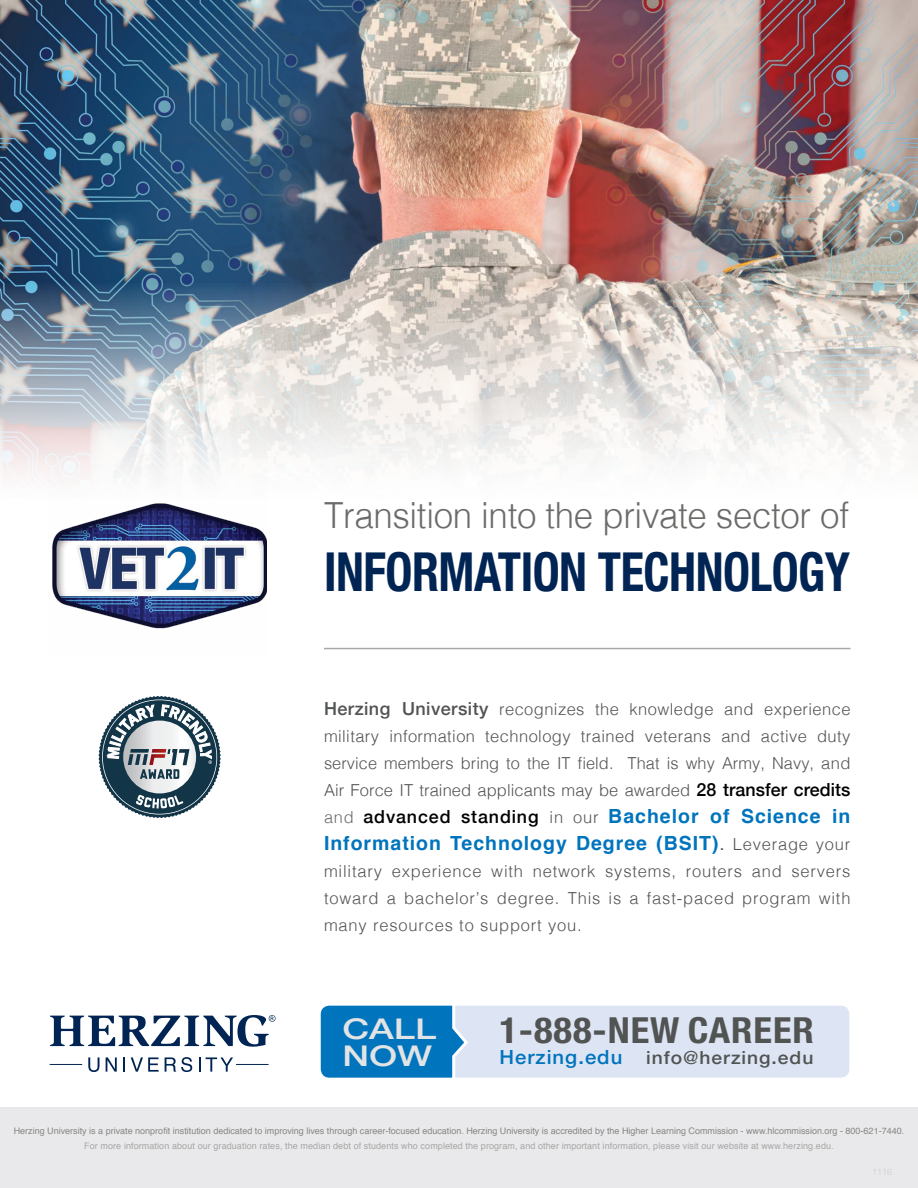
<style>
.page{position:relative;width:918px;height:1188px;background:#fff}
.page>*{position:absolute;margin:0;border:0;box-sizing:border-box;transform-origin:0 0}
.t1{font:700 condensed 54px "Helvetica Neue";letter-spacing:-.01em;color:#002453;scale:.9 1}
.t2{font:300 36px "Helvetica";letter-spacing:-.01em;color:#6b6b69}
.t3{font:700 condensed 36px "Helvetica Neue";letter-spacing:.025em;color:#515452;scale:1.07 1}
.t4{font:500 28.5px/27px "Helvetica Neue";color:#e2e3e4;scale:1.3 1}
.t5{font:700 19.5px/27px "Helvetica";letter-spacing:.05em;color:#0074bd}
.t6{font:500 18px "Helvetica Neue";letter-spacing:.05em;color:#515452;scale:1.07 1}
.t7{font:300 16.5px/27px "Helvetica";letter-spacing:.035em;color:#515452;text-align:justify}
.t8{font:9px "Helvetica";color:#878684}
.t9{font:9px "Helvetica";letter-spacing:.01em;color:#a8a6a5}
.s1{font-family:"Helvetica Neue";font-weight:500;font-size:18px}
.s2{font-family:"Helvetica Neue";font-weight:500;font-size:18px;color:#000}
.s3{font-weight:300;font-size:16.5px;color:#6b6b69}
.s4{font-weight:300;font-size:16.5px;color:#515452}
.s5{font-weight:400;color:#58595b}
.s6{font-size:19.5px;color:#0074bd}
</style>
<div class="page">
<img style="left:0;top:0;width:918px;height:479px">
<div style="left:0;top:1107px;width:918px;height:81px;background:#e9e9eb"></div>
<svg style="left:50px;top:1015px;width:226px;height:32px"></svg>
<hr style="left:50px;top:1064px;width:32px;height:1px;background:#002453">
<hr style="left:236px;top:1064px;width:33px;height:1px;background:#002453">
<svg style="left:88px;top:1057px;width:12px;height:15px"></svg>
<svg style="left:106px;top:1057px;width:11px;height:15px"></svg>
<svg style="left:123px;top:1057px;width:2px;height:15px"></svg>
<svg style="left:131px;top:1057px;width:28px;height:15px"></svg>
<svg style="left:165px;top:1057px;width:27px;height:15px"></svg>
<svg style="left:199px;top:1057px;width:1px;height:15px"></svg>
<svg style="left:206px;top:1057px;width:27px;height:15px"></svg>
<svg style="left:99px;top:696px;width:122px;height:122px"></svg>
<img style="left:49px;top:465px;width:218px;height:164px">
<hr style="left:324px;top:648px;width:526px;height:1px;background:#aaa8a7">
<div style="left:318px;top:1003px;width:534px;height:78px;background:#dde5f4;border-radius:12px"></div>
<div style="left:315px;top:1000px;width:540px;height:84px;border:6px solid #fff;border-radius:12px"></div>
<svg style="left:316px;top:1001px;width:154px;height:81px;background:#3892cb"></svg>
<h2 class="t2" style="left:324px;top:484px;width:527px">Transition into the private sector of</h2>
<h1 class="t1" style="left:324px;top:539px;width:586px">INFORMATION TECHNOLOGY</h1>
<p class="t7" style="left:324px;top:694px;width:528px"><span class="s1">Herzing University</span> recognizes the knowledge and experience military information technology trained veterans and active duty service members bring to the IT field. That is why Army, Navy, and Air Force IT trained applicants may be awarded <span class="s2">28 transfer credits</span></p>
<p class="t5" style="left:324px;top:803px;width:528px"><span class="s3">and</span> <span class="s2">advanced standing</span> <span class="s4">in our</span> Bachelor of Science in<br>Information Technology Degree (BSIT)<span class="s5">.</span> <span class="s4">Leverage your</span></p>
<p class="t7" style="left:324px;top:856px;width:528px">military experience with network systems, routers and servers toward a bachelor’s degree. This is a fast-paced program with many resources to support you.</p>
<h3 class="t4" style="left:342px;top:1013px;width:74px">CALL<br>NOW</h3>
<h2 class="t3" style="left:500px;top:1008px;width:295px">1-888-NEW CAREER</h2>
<p class="t6" style="left:500px;top:1043px;width:295px"><span class="s6">Herzing.edu</span> info@herzing.edu</p>
<p class="t8" style="left:14px;top:1124px;width:892px">Herzing University is a private nonprofit institution dedicated to improving lives through career-focused education. Herzing University is accredited by the Higher Learning Commission - www.hlcommission.org - 800-621-7440.</p>
<p class="t9" style="left:84px;top:1139px;width:751px">For more information about our graduation rates, the median debt of students who completed the program, and other important information, please visit our website at www.herzing.edu.</p>
</div>
